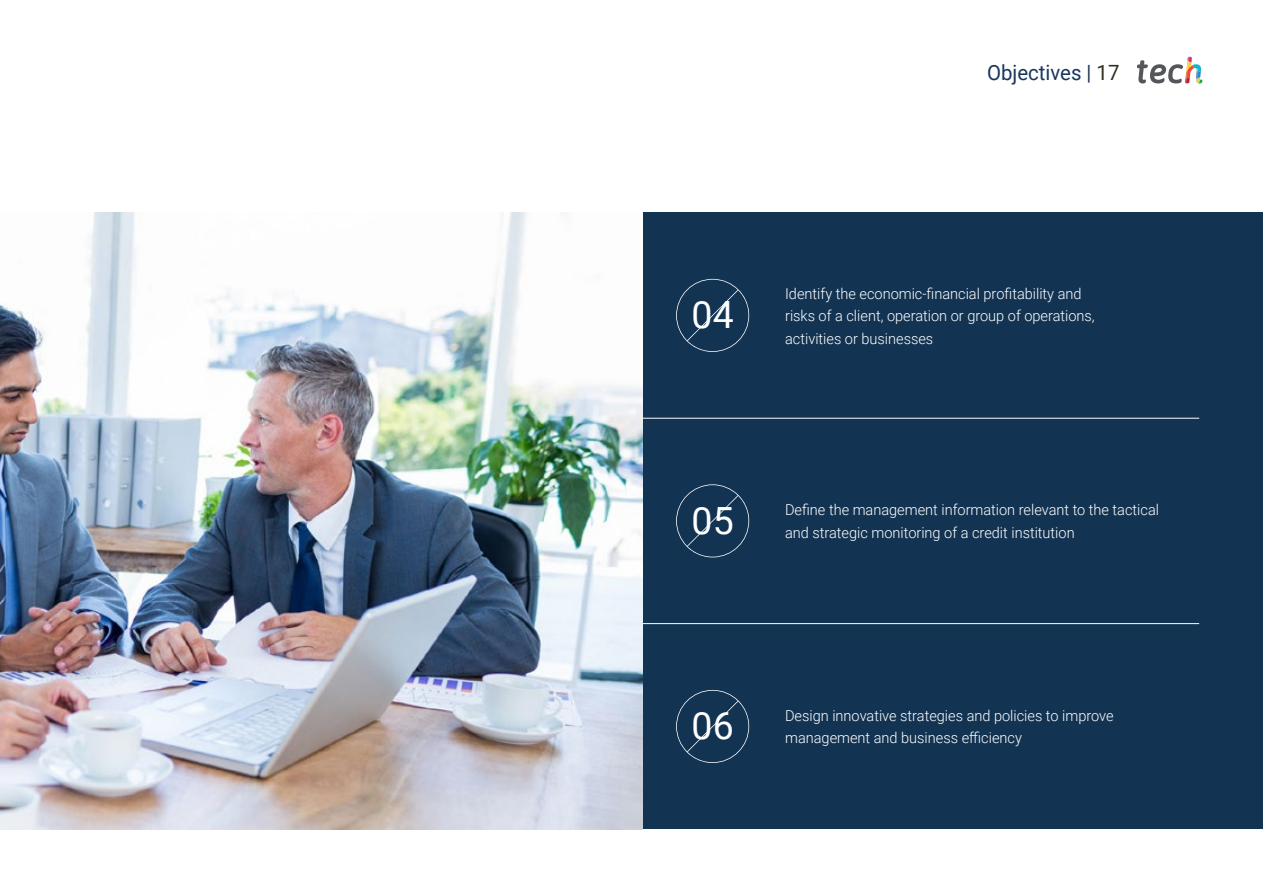
<style>
.page{position:relative;width:1263px;height:893px;background:#fff}
.page>*{position:absolute;margin:0;border:0;box-sizing:border-box;transform-origin:0 0}
.t1{font:37.5px "Roboto";color:#fff}
.t2{font:21px "Roboto";color:#1a355c}
.t3{font:300 15px/22.5px "Roboto";color:#fff}
.s1{color:#312e20}
</style>
<div class="page">
<div style="left:0;top:213px;width:1263px;height:616px;background:#123352"></div>
<svg style="left:676px;top:279px;width:73px;height:73px"></svg>
<svg style="left:676px;top:484px;width:73px;height:73px"></svg>
<svg style="left:676px;top:690px;width:73px;height:73px"></svg>
<hr style="left:0;top:418px;width:1199px;height:1px;background:#fff">
<hr style="left:0;top:623px;width:1199px;height:1px;background:#fff">
<img style="left:0;top:213px;width:642px;height:616px">
<svg style="left:1137px;top:57px;width:65px;height:27px"></svg>
<h2 class="t2" style="left:987px;top:57px;width:134px">Objectives | <span class="s1">17</span></h2>
<h1 class="t1" style="left:692px;top:288px;width:44px">04</h1>
<p class="t3" style="left:785px;top:281px;width:311px">Identify the economic-financial profitability and risks of a client, operation or group of operations, activities or businesses</p>
<h1 class="t1" style="left:692px;top:494px;width:44px">05</h1>
<p class="t3" style="left:785px;top:498px;width:375px">Define the management information relevant to the tactical</p>
<p class="t3" style="left:785px;top:521px;width:291px">and strategic monitoring of a credit institution</p>
<h1 class="t1" style="left:692px;top:699px;width:44px">06</h1>
<p class="t3" style="left:785px;top:704px;width:330px">Design innovative strategies and policies to improve</p>
<p class="t3" style="left:785px;top:726px;width:238px">management and business efficiency</p>
</div>
